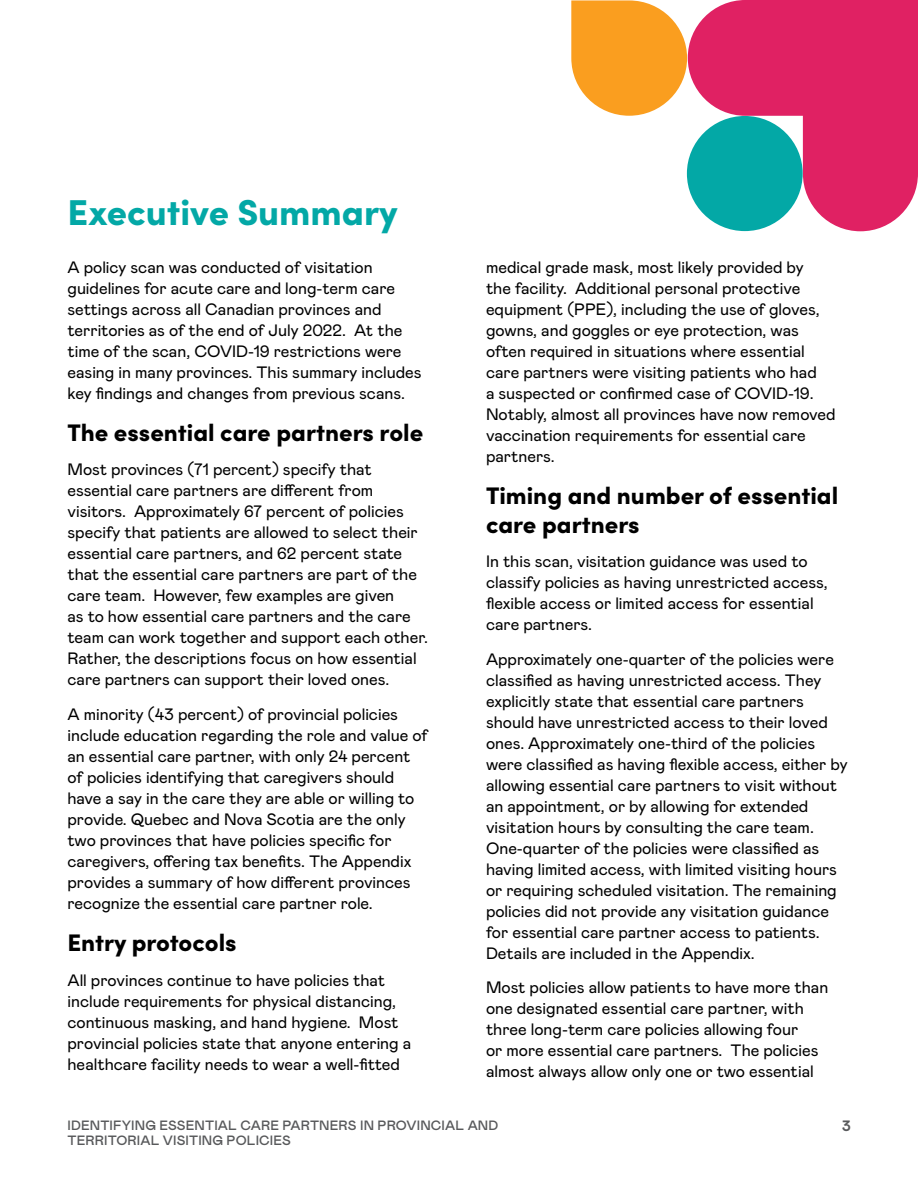
<style>
.page{position:relative;width:918px;height:1188px;background:#fff}
.page>*{position:absolute;margin:0;border:0;box-sizing:border-box;transform-origin:0 0}
.H1_span{font:900 36px "Sofia Pro";color:#03a8a6}
.t1{font:900 24px/28.8px "Sofia Pro";color:#000}
.t2{font:16.5px/21px "Mabry Pro";color:#000}
.t3{font:700 15px "Mabry Pro";color:#58595b}
.t4{font:500 13.5px "Mabry Pro";letter-spacing:.01em;color:#58595b}
</style>
<div class="page">
<svg style="left:688px;top:0;width:230px;height:231px;background:#e44079"></svg>
<div style="left:687px;top:116px;width:116px;height:115px;background:#03a8a6;border-radius:58px"></div>
<svg style="left:571px;top:0;width:116px;height:116px"></svg>
<h1 class="H1_span" style="left:68px;top:184px;width:332px">Executive Summary</h1>
<p class="t2" style="left:68px;top:256px;width:356px">A policy scan was conducted of visitation guidelines for acute care and long-term care settings across all Canadian provinces and territories as of the end of July 2022. At the time of the scan, COVID-19 restrictions were easing in many provinces. This summary includes key findings and changes from previous scans.</p>
<p class="t1" style="left:68px;top:416px;width:357px">The essential care partners role</p>
<p class="t2" style="left:68px;top:458px;width:362px">Most provinces (71 percent) specify that essential care partners are different from visitors. Approximately 67 percent of policies specify that patients are allowed to select their essential care partners, and 62 percent state that the essential care partners are part of the care team. However, few examples are given<br>as to how essential care partners and the care team can work together and support each other.<br>Rather, the descriptions focus on how essential care partners can support their loved ones.</p>
<p class="t2" style="left:68px;top:703px;width:362px">A minority (43 percent) of provincial policies include education regarding the role and value of an essential care partner, with only 24 percent of policies identifying that caregivers should have a say in the care they are able or willing to provide. Quebec and Nova Scotia are the only two provinces that have policies specific for caregivers, offering tax benefits. The Appendix provides a summary of how different provinces recognize the essential care partner role.</p>
<p class="t1" style="left:68px;top:926px;width:171px">Entry protocols</p>
<p class="t2" style="left:68px;top:969px;width:345px">All provinces continue to have policies that include requirements for physical distancing, continuous masking, and hand hygiene. Most provincial policies state that anyone entering a healthcare facility needs to wear a well-fitted</p>
<p class="t2" style="left:486px;top:256px;width:351px">medical grade mask, most likely provided by<br>the facility. Additional personal protective equipment (PPE), including the use of gloves, gowns, and goggles or eye protection, was often required in situations where essential care partners were visiting patients who had<br>a suspected or confirmed case of COVID-19.<br>Notably, almost all provinces have now removed vaccination requirements for essential care partners.</p>
<p class="t1" style="left:486px;top:479px;width:354px">Timing and number of essential care partners</p>
<p class="t2" style="left:486px;top:550px;width:343px">In this scan, visitation guidance was used to classify policies as having unrestricted access, flexible access or limited access for essential care partners.</p>
<p class="t2" style="left:486px;top:648px;width:363px">Approximately one-quarter of the policies were classified as having unrestricted access. They explicitly state that essential care partners should have unrestricted access to their loved ones. Approximately one-third of the policies were classified as having flexible access, either by allowing essential care partners to visit without an appointment, or by allowing for extended visitation hours by consulting the care team.<br>One-quarter of the policies were classified as having limited access, with limited visiting hours or requiring scheduled visitation. The remaining policies did not provide any visitation guidance for essential care partner access to patients.<br>Details are included in the Appendix.</p>
<p class="t2" style="left:486px;top:976px;width:344px">Most policies allow patients to have more than one designated essential care partner, with three long-term care policies allowing four<br>or more essential care partners. The policies almost always allow only one or two essential</p>
<p class="t4" style="left:68px;top:1116px;width:432px">IDENTIFYING ESSENTIAL CARE PARTNERS IN PROVINCIAL AND</p>
<p class="t3" style="left:842px;top:1115px;width:10px">3</p>
<p class="t4" style="left:68px;top:1131px;width:225px">TERRITORIAL VISITING POLICIES</p>
</div>
